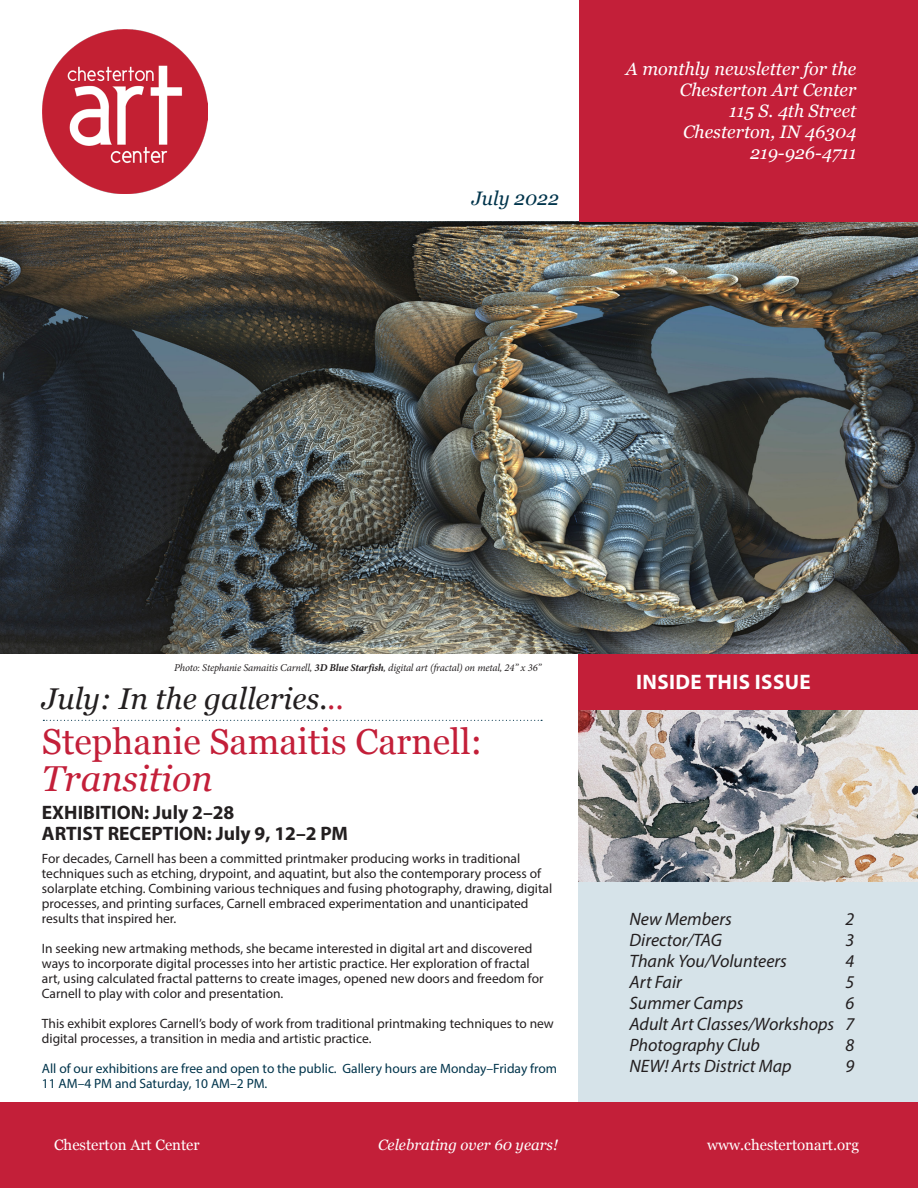
<style>
.page{position:relative;width:918px;height:1188px;background:#fff}
.page>*{position:absolute;margin:0;border:0;box-sizing:border-box;transform-origin:0 0}
.t1{font:36px "Georgia";color:#c31f39}
.t2{font:italic 36px "Georgia";color:#c31f39}
.t3{font:italic 30px "Georgia";color:#231f20}
.t4{font:700 21px "Myriad Pro";letter-spacing:.02em;color:#fff}
.t5{font:700 19.5px/21px "Myriad Pro";color:#231f20}
.t6{font:italic 19.5px "Georgia";color:#00344b}
.t7{font:italic 18px/21px "Myriad Pro";color:#231f20;text-align:justify}
.t8{font:italic 18px/21px "Georgia";color:#fff;text-align:right}
.t9{font:15px "Georgia";color:#fff}
.t10{font:italic 15px "Georgia";color:#fff}
.t11{font:13.5px/15px "Myriad Pro";color:#231f20}
.t12{font:13.5px/15px "Myriad Pro";color:#00344b}
.t13{font:italic 10.5px "Minion Pro";letter-spacing:-.02em;color:#231f20}
.s1{font-weight:700}
.s2{color:#c31f39}
</style>
<div class="page">
<div style="left:579px;top:659px;width:339px;height:529px;background:#d6e3e9"></div>
<img style="left:579px;top:710px;width:339px;height:171px">
<div style="left:579px;top:653px;width:339px;height:57px;background:#c31f39"></div>
<div style="left:0;top:1103px;width:918px;height:85px;background:#c31f39"></div>
<svg style="left:43px;top:720px;width:499px;height:1px"></svg>
<img style="left:0;top:222px;width:918px;height:431px">
<img style="left:43px;top:30px;width:164px;height:164px">
<div style="left:579px;top:0;width:339px;height:222px;background:#c31f39"></div>
<h3 class="t6" style="left:472px;top:184px;width:89px">July 2022</h3>
<h3 class="t8" style="left:626px;top:58px;width:232px">A monthly newsletter for the<br>Chesterton Art Center<br>115 S. 4th Street<br>Chesterton, IN 46304<br>219-926-4711</h3>
<p class="t13" style="left:174px;top:660px;width:369px">Photo: Stephanie Samaitis Carnell, <span class="s1">3D Blue Starfish</span>, digital art (fractal) on metal, 24” x 36”</p>
<h2 class="t3" style="left:42px;top:676px;width:303px">July: In the galleries.<span class="s2">..</span></h2>
<h1 class="t1" style="left:42px;top:715px;width:442px">Stephanie Samaitis Carnell:</h1>
<h1 class="t2" style="left:42px;top:752px;width:172px">Transition</h1>
<h3 class="t5" style="left:42px;top:801px;width:308px">EXHIBITION: July 2–28<br>ARTIST RECEPTION: July 9, 12–2 PM</h3>
<p class="t11" style="left:42px;top:851px;width:512px">For decades, Carnell has been a committed printmaker producing works in traditional techniques such as etching, drypoint, and aquatint, but also the contemporary process of solarplate etching. Combining various techniques and fusing photography, drawing, digital processes, and printing surfaces, Carnell embraced experimentation and unanticipated results that inspired her.</p>
<p class="t11" style="left:42px;top:941px;width:503px">In seeking new artmaking methods, she became interested in digital art and discovered ways to incorporate digital processes into her artistic practice. Her exploration of fractal art, using calculated fractal patterns to create images, opened new doors and freedom for Carnell to play with color and presentation.</p>
<p class="t11" style="left:42px;top:1015px;width:513px">This exhibit explores Carnell’s body of work from traditional printmaking techniques to new digital processes, a transition in media and artistic practice.</p>
<p class="t12" style="left:42px;top:1060px;width:517px">All of our exhibitions are free and open to the public. Gallery hours are Monday–Friday from<br>11 AM–4 PM and Saturday, 10 AM–2 PM.</p>
<h3 class="t4" style="left:636px;top:668px;width:176px">INSIDE THIS ISSUE</h3>
<h3 class="t7" style="left:630px;top:908px;width:104px">New Members</h3>
<h3 class="t7" style="left:846px;top:908px;width:10px">2</h3>
<h3 class="t7" style="left:630px;top:929px;width:94px">Director/TAG</h3>
<h3 class="t7" style="left:846px;top:929px;width:10px">3</h3>
<h3 class="t7" style="left:630px;top:950px;width:159px">Thank You/Volunteers</h3>
<h3 class="t7" style="left:846px;top:950px;width:10px">4</h3>
<h3 class="t7" style="left:630px;top:971px;width:54px">Art Fair</h3>
<h3 class="t7" style="left:846px;top:971px;width:10px">5</h3>
<h3 class="t7" style="left:630px;top:992px;width:116px">Summer Camps</h3>
<h3 class="t7" style="left:630px;top:992px;width:226px;text-indent:216px">6<br>Adult Art Classes/Workshops 7<br>Photography Club</h3>
<h3 class="t7" style="left:846px;top:1034px;width:10px">8</h3>
<h3 class="t7" style="left:630px;top:1055px;width:164px">NEW! Arts District Map</h3>
<h3 class="t7" style="left:846px;top:1055px;width:10px">9</h3>
<p class="t9" style="left:54px;top:1133px;width:147px">Chesterton Art Center</p>
<p class="t10" style="left:378px;top:1133px;width:182px">Celebrating over 60 years!</p>
<p class="t9" style="left:707px;top:1133px;width:153px">www.chestertonart.org</p>
</div>
